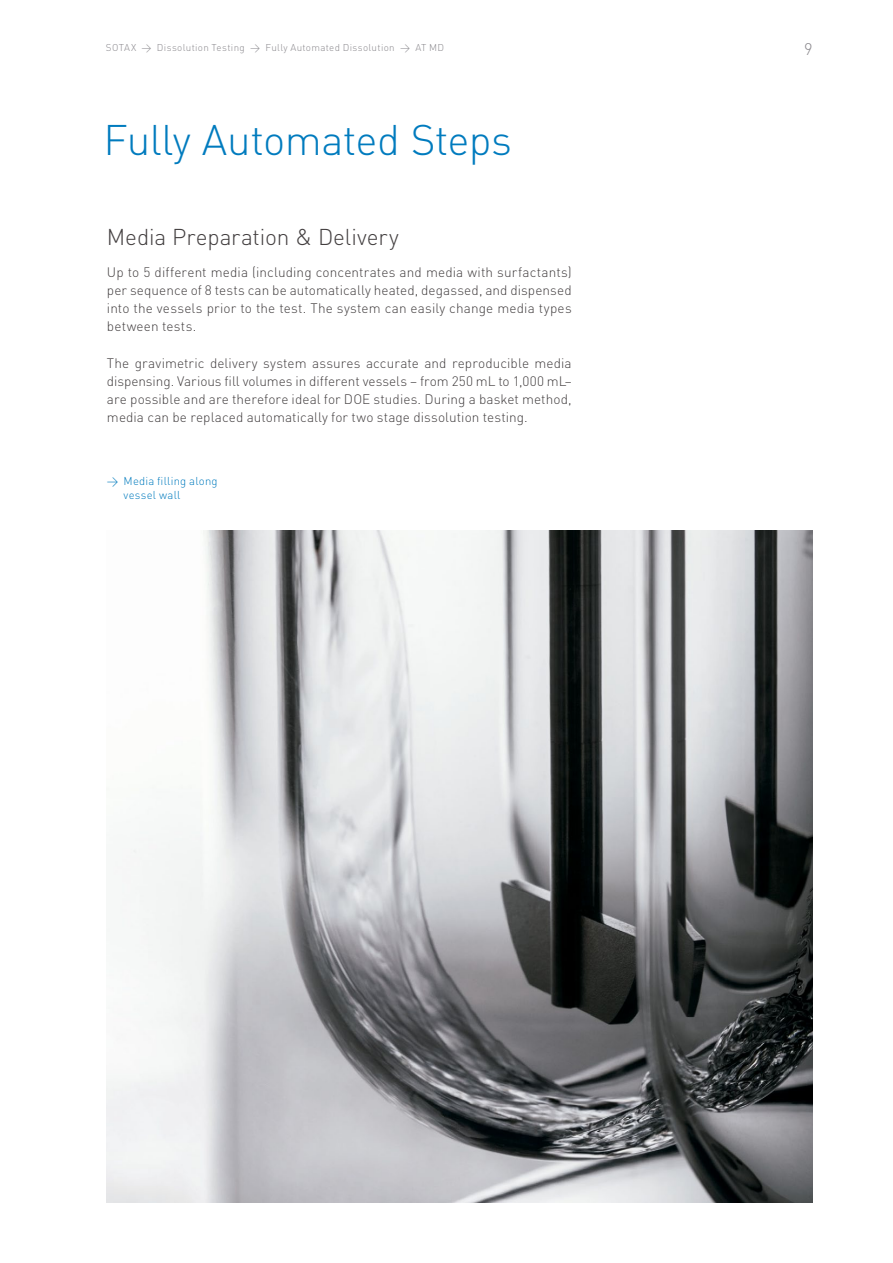
<style>
.page{position:relative;width:893px;height:1263px;background:#fff}
.page>*{position:absolute;margin:0;border:0;box-sizing:border-box;transform-origin:0 0}
.t1{font:300 42.3px "DIN";letter-spacing:-.015em;color:#007bbe}
.t2{font:300 22.65px "DIN";letter-spacing:-.005em;color:#433f40}
.t3{font:300 16.65px "DIN";color:#89878c}
.t4{font:300 13.65px/18.1px "DIN";letter-spacing:.01em;color:#433f40;text-align:justify}
.t5{font:300 11.25px/13.6px "DIN";letter-spacing:.02em;color:#007bbe}
.t6{font:300 9.75px "DIN";letter-spacing:.035em;color:#89878c}
</style>
<div class="page">
<img style="left:107px;top:531px;width:706px;height:672px">
<p class="t6" style="left:106px;top:41px;width:340px">SOTAX &gt; Dissolution Testing &gt; Fully Automated Dissolution &gt; AT MD</p>
<h1 class="t1" style="left:103px;top:114px;width:410px">Fully Automated Steps</h1>
<h2 class="t2" style="left:107px;top:223px;width:293px">Media Preparation &amp; Delivery</h2>
<p class="t4" style="left:107px;top:263px;width:466px">Up to 5 different media (including concentrates and media with surfactants) per sequence of 8 tests can be automatically heated, degassed, and dispensed into the vessels prior to the test. The system can easily change media types between tests.</p>
<p class="t4" style="left:107px;top:354px;width:466px">The gravimetric delivery system assures accurate and reproducible media dispensing. Various fill volumes in different vessels – from 250 mL to 1,000 mL– are possible and are therefore ideal for DOE studies. During a basket method, media can be replaced automatically for two stage dissolution testing.</p>
<p class="t5" style="left:124px;top:474px;width:96px;text-indent:-17px">&gt; Media filling along vessel wall</p>
<p class="t3" style="left:804px;top:39px;width:10px">9</p>
</div>
